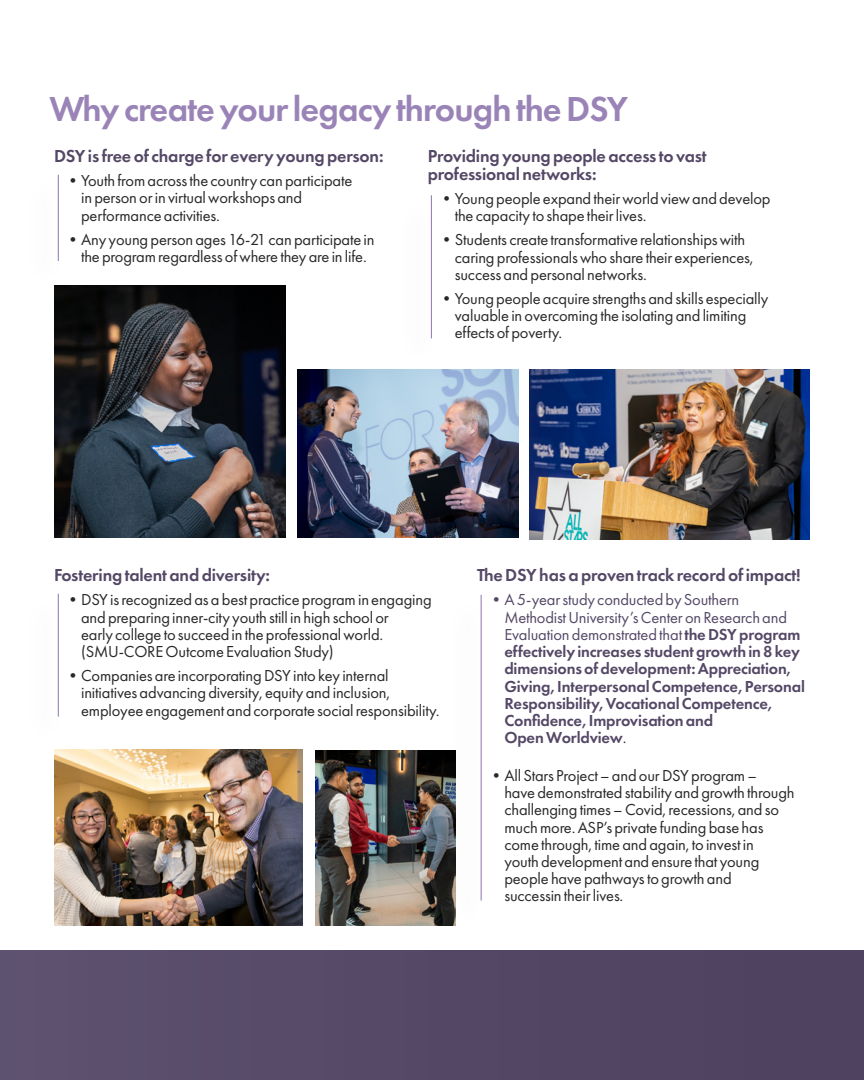
<style>
.page{position:relative;width:864px;height:1080px;background:#fff}
.page>*{position:absolute;margin:0;border:0;box-sizing:border-box;transform-origin:0 0}
.t1{font:600 36px "Futura PT";letter-spacing:-.025em;color:#9a84b7}
.t2{font:600 18px/18px "Futura PT";letter-spacing:-.01em;color:#544866}
.t3{font:16.5px/17.2px "Futura PT";letter-spacing:-.01em;color:#292829}
.t4{font:600 16.5px/17.2px "Futura PT";letter-spacing:-.01em;color:#544866}
.s1{font-weight:400}
.s2{font-weight:400;color:#292829}
</style>
<div class="page">
<img style="left:315px;top:750px;width:130px;height:176px">
<img style="left:297px;top:370px;width:221px;height:168px">
<img style="left:54px;top:750px;width:248px;height:176px">
<img style="left:54px;top:285px;width:231px;height:253px">
<img style="left:529px;top:369px;width:281px;height:170px">
<div style="left:22px;top:173px;width:46px;height:120px;background:#fefefe"></div>
<hr style="left:58px;top:175px;width:1px;height:86px;background:#9a84b7">
<hr style="left:58px;top:594px;width:1px;height:123px;background:#9a84b7">
<hr style="left:431px;top:195px;width:1px;height:143px;background:#9a84b7">
<div style="left:445px;top:593px;width:46px;height:339px;background:#000;opacity:.33"></div>
<hr style="left:481px;top:595px;width:1px;height:305px;background:#9a84b7">
<div style="left:0;top:950px;width:864px;height:130px;background:#544766"></div>
<h1 class="t1" style="left:50px;top:86px;width:580px">Why create your legacy through the DSY</h1>
<p class="t2" style="left:54px;top:147px;width:331px">DSY is free of charge for every young person:</p>
<p class="t3" style="left:81px;top:172px;width:273px;text-indent:-16px">•Youth from across the country can participate in person or in virtual workshops and performance activities.</p>
<p class="t3" style="left:65px;top:231px;width:311px;text-align:center">•Any young person ages 16-21 can participate in the program regardless of where they are in life.</p>
<p class="t2" style="left:428px;top:147px;width:281px">Providing young people access to vast professional networks:</p>
<p class="t3" style="left:455px;top:190px;width:317px;text-indent:-16px">•Young people expand their world view and develop the capacity to shape their lives.</p>
<p class="t3" style="left:455px;top:231px;width:300px;text-indent:-16px">•Students create transformative relationships with caring professionals who share their experiences, success and personal networks.</p>
<p class="t3" style="left:455px;top:290px;width:315px;text-indent:-16px">•Young people acquire strengths and skills especially valuable in overcoming the isolating and limiting effects of poverty.</p>
<p class="t2" style="left:54px;top:566px;width:218px">Fostering talent and diversity:</p>
<p class="t3" style="left:81px;top:591px;width:352px;text-indent:-16px">•DSY is recognized as a best practice program in engaging and preparing inner-city youth still in high school or<br>early college to succeed in the professional world. (SMU-CORE Outcome Evaluation Study)</p>
<p class="t3" style="left:81px;top:667px;width:360px;text-indent:-16px">•Companies are incorporating DSY into key internal initiatives advancing diversity, equity and inclusion, employee engagement and corporate social responsibility.</p>
<p class="t2" style="left:477px;top:566px;width:325px">The DSY has a proven track record of impact!</p>
<p class="t4" style="left:504px;top:591px;width:302px;text-indent:-16px"><span class="s1">•A 5-year study conducted by Southern Methodist University’s Center on Research and Evaluation demonstrated that</span> the DSY program effectively increases student growth in 8 key dimensions of development: Appreciation, Giving, Interpersonal Competence, Personal Responsibility, Vocational Competence, Confidence, Improvisation and<br>Open Worldview<span class="s2">.</span></p>
<p class="t3" style="left:504px;top:767px;width:292px;text-indent:-16px">•All Stars Project – and our DSY program –<br>have demonstrated stability and growth through challenging times – Covid, recessions, and so much more. ASP’s private funding base has come through, time and again, to invest in<br>youth development and ensure that young people have pathways to growth and<br>successin their lives.</p>
</div>
